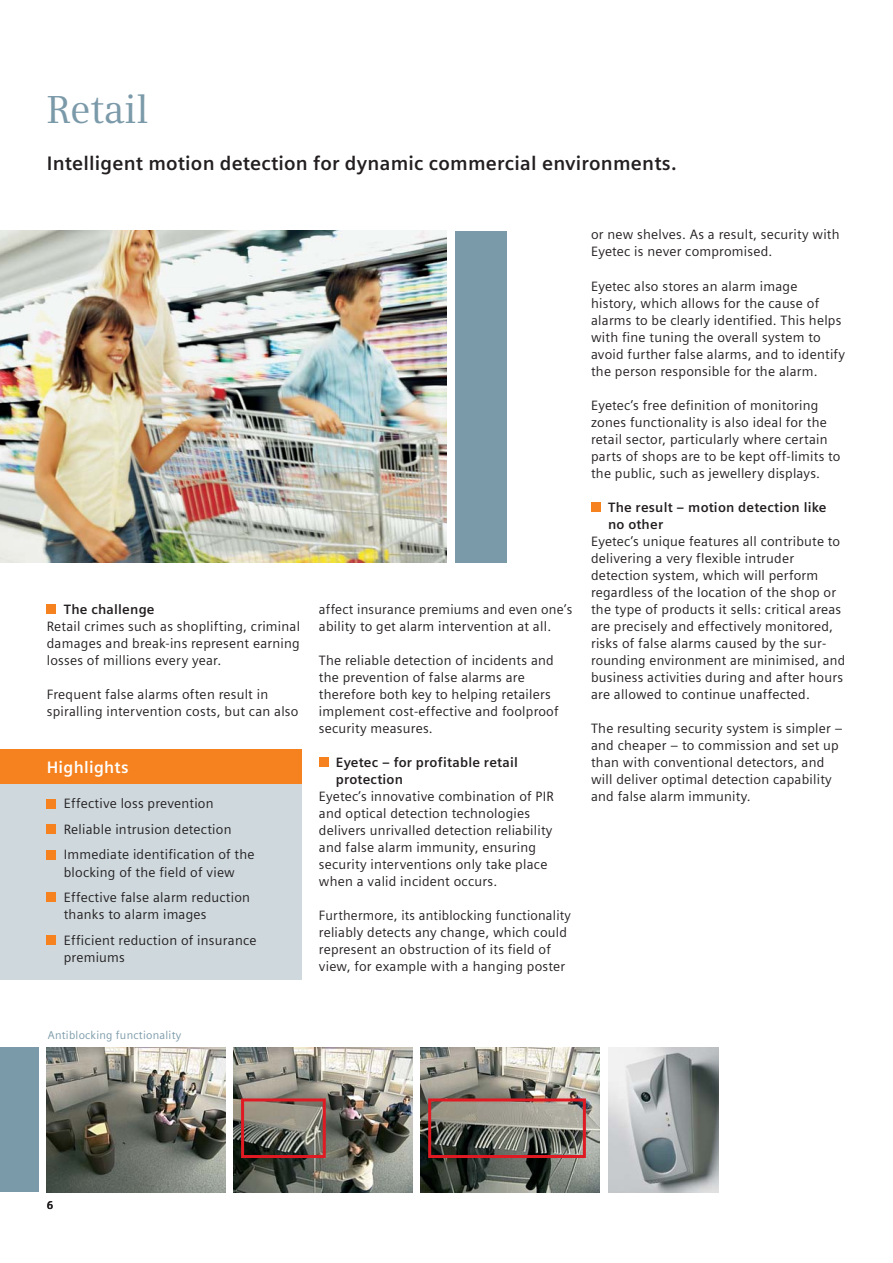
<style>
.page{position:relative;width:893px;height:1263px;background:#fff}
.page>*{position:absolute;margin:0;border:0;box-sizing:border-box;transform-origin:0 0}
.t1{font:39px "Siemens Serif";letter-spacing:-.005em;color:#7b9aa9}
.t2{font:700 19.5px "Siemens Sans";letter-spacing:.01em;color:#231f20}
.t3{font:700 16.5px "Siemens Sans";letter-spacing:.015em;color:#fff}
.t4{font:13.5px/17px "Siemens Sans";letter-spacing:.015em;color:#231f20}
.t5{font:700 13.5px/17px "Siemens Sans";letter-spacing:.015em;color:#231f20}
.t6{font:11.25px "Siemens Sans";letter-spacing:.025em;color:#7b9aa9}
.t7{font:700 11.25px "Siemens Sans";color:#231f20}
</style>
<div class="page">
<div style="left:47px;top:604px;width:9px;height:10px;background:#f5821f"></div>
<div style="left:319px;top:757px;width:9px;height:10px;background:#f5821f"></div>
<div style="left:591px;top:502px;width:9px;height:10px;background:#f5821f"></div>
<div style="left:0;top:750px;width:302px;height:34px;background:#f5821f"></div>
<div style="left:0;top:784px;width:302px;height:195px;background:#ced8dd"></div>
<div style="left:47px;top:935px;width:9px;height:9px;background:#f5821f"></div>
<div style="left:47px;top:893px;width:9px;height:9px;background:#f5821f"></div>
<div style="left:47px;top:850px;width:9px;height:9px;background:#f5821f"></div>
<div style="left:47px;top:825px;width:9px;height:9px;background:#f5821f"></div>
<div style="left:47px;top:799px;width:9px;height:9px;background:#f5821f"></div>
<div style="left:455px;top:231px;width:51px;height:332px;background:#7b9aa9"></div>
<img style="left:608px;top:1047px;width:111px;height:145px">
<div style="left:0;top:1047px;width:38px;height:145px;background:#7b9aa9"></div>
<img style="left:421px;top:1047px;width:179px;height:145px">
<img style="left:234px;top:1047px;width:178px;height:145px">
<img style="left:47px;top:1047px;width:178px;height:145px">
<img style="left:240px;top:1097px;width:347px;height:62px">
<img style="left:0;top:231px;width:446px;height:332px">
<h1 class="t1" style="left:47px;top:94px;width:103px">Retail</h1>
<h2 class="t2" style="left:47px;top:156px;width:631px">Intelligent motion detection for dynamic commercial environments.</h2>
<p class="t5" style="left:64px;top:602px;width:92px">The challenge</p>
<p class="t4" style="left:47px;top:619px;width:255px;text-align:justify">Retail crimes such as shoplifting, criminal damages and break-ins represent earning losses of millions every year.</p>
<p class="t4" style="left:47px;top:687px;width:253px">Frequent false alarms often result in spiralling intervention costs, but can also</p>
<p class="t3" style="left:47px;top:761px;width:83px">Highlights</p>
<p class="t4" style="left:64px;top:792px;width:192px;line-height:25.5px">Effective loss prevention<br>Reliable intrusion detection<br>Immediate identification of the</p>
<p class="t4" style="left:64px;top:860px;width:188px;line-height:25.5px">blocking of the field of view<br>Effective false alarm reduction</p>
<p class="t4" style="left:64px;top:903px;width:194px;line-height:25.5px">thanks to alarm images<br>Efficient reduction of insurance</p>
<p class="t4" style="left:64px;top:950px;width:63px">premiums</p>
<p class="t4" style="left:319px;top:602px;width:255px">affect insurance premiums and even one’s ability to get alarm intervention at all.</p>
<p class="t4" style="left:319px;top:653px;width:241px">The reliable detection of incidents and the prevention of false alarms are therefore both key to helping retailers implement cost-effective and foolproof security measures.</p>
<p class="t5" style="left:336px;top:755px;width:184px">Eyetec – for profitable retail protection</p>
<p class="t4" style="left:319px;top:789px;width:236px">Eyetec’s innovative combination of PIR and optical detection technologies delivers unrivalled detection reliability and false alarm immunity, ensuring security interventions only take place when a valid incident occurs.</p>
<p class="t4" style="left:319px;top:908px;width:254px">Furthermore, its antiblocking functionality reliably detects any change, which could represent an obstruction of its field of view, for example with a hanging poster</p>
<p class="t4" style="left:591px;top:228px;width:250px">or new shelves. As a result, security with<br>Eyetec is never compromised.</p>
<p class="t4" style="left:591px;top:279px;width:255px">Eyetec also stores an alarm image history, which allows for the cause of alarms to be clearly identified. This helps with fine tuning the overall system to avoid further false alarms, and to identify the person responsible for the alarm.</p>
<p class="t4" style="left:591px;top:398px;width:251px">Eyetec’s free definition of monitoring zones functionality is also ideal for the retail sector, particularly where certain parts of shops are to be kept off-limits to the public, such as jewellery displays.</p>
<p class="t5" style="left:608px;top:500px;width:220px">The result – motion detection like no other</p>
<p class="t4" style="left:591px;top:534px;width:256px">Eyetec’s unique features all contribute to delivering a very flexible intruder detection system, which will perform regardless of the location of the shop or the type of products it sells: critical areas are precisely and effectively monitored, risks of false alarms caused by the sur&shy;rounding environment are minimised, and business activities during and after hours are allowed to continue unaffected.</p>
<p class="t4" style="left:591px;top:721px;width:253px">The resulting security system is simpler – and cheaper – to commission and set up than with conventional detectors, and will deliver optimal detection capability and false alarm immunity.</p>
<p class="t6" style="left:48px;top:1031px;width:135px">Antiblocking functionality</p>
<p class="t7" style="left:47px;top:1201px;width:8px">6</p>
</div>
